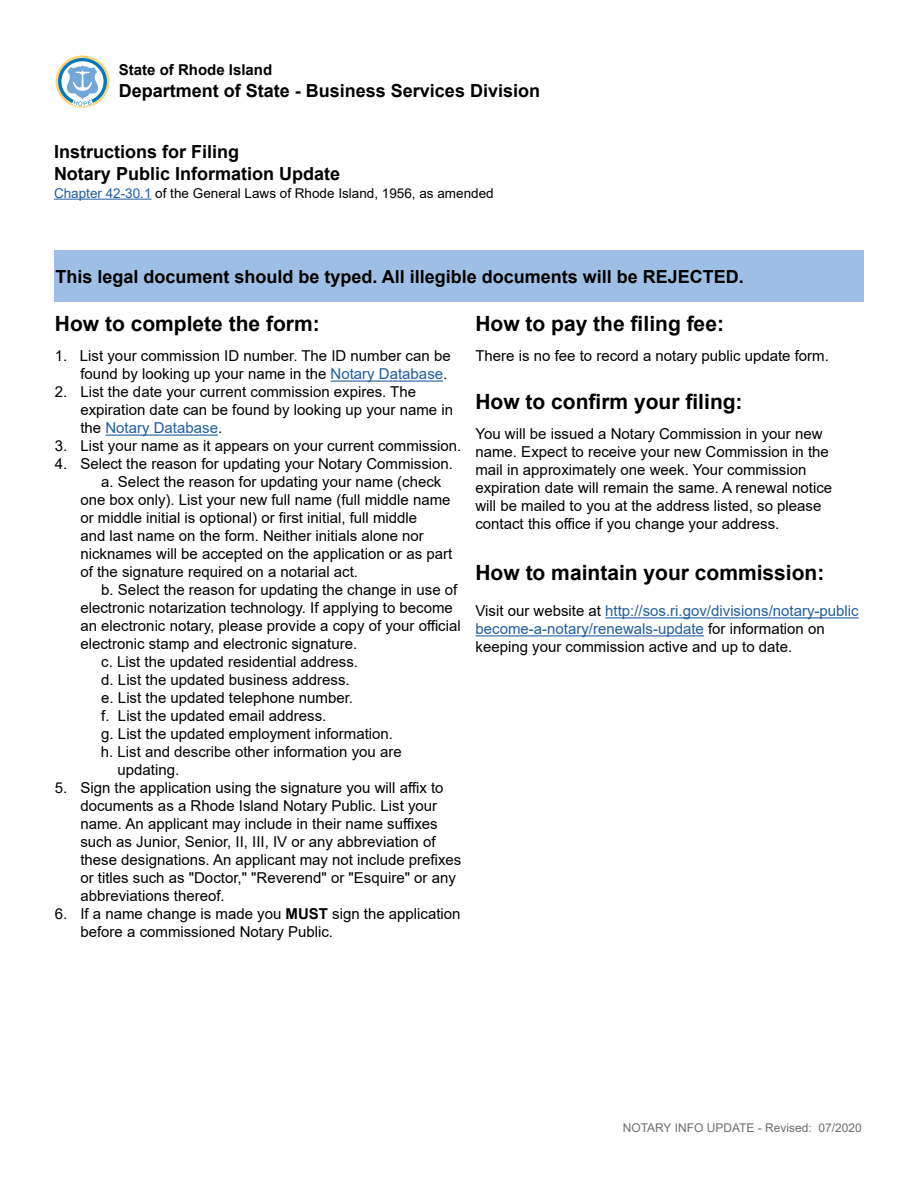
<style>
.page{position:relative;width:918px;height:1188px;background:#fff}
.page>*{position:absolute;margin:0;border:0;box-sizing:border-box;transform-origin:0 0}
.t1{font:700 21px "Arial";color:#000}
.t2{font:700 18px/21.6px "Arial";color:#000}
.t3{font:15px/18px "Arial";color:#000}
.t4{font:700 15px "Arial";color:#000}
.t5{font:13.5px "Arial";color:#000}
.t6{font:12px "Arial";color:#6d6e71}
.s1{color:#215e9e}
.s2{font-weight:700}
</style>
<div class="page">
<div style="left:55px;top:250px;width:809px;height:52px;background:#9ebfe5"></div>
<hr style="left:331px;top:381px;width:112px;height:1px;background:#215e9e">
<hr style="left:105px;top:435px;width:113px;height:1px;background:#215e9e">
<hr style="left:54px;top:199px;width:98px;height:1px;background:#215e9e">
<svg style="left:57px;top:57px;width:51px;height:49px"></svg>
<div style="left:56px;top:56px;width:54px;height:51px;border:3px solid #ffd478;border-radius:50%"></div>
<svg style="left:61px;top:61px;width:43px;height:41px"></svg>
<svg style="left:66px;top:65px;width:33px;height:42px"></svg>
<hr style="left:605px;top:617px;width:254px;height:1px;background:#215e9e">
<hr style="left:476px;top:635px;width:228px;height:1px;background:#215e9e">
<p class="t4" style="left:119px;top:60px;width:155px">State of Rhode Island</p>
<p class="t2" style="left:119px;top:80px;width:423px">Department of State - Business Services Division</p>
<p class="t2" style="left:54px;top:141px;width:288px">Instructions for Filing<br>Notary Public Information Update</p>
<p class="t5" style="left:54px;top:184px;width:441px"><span class="s1">Chapter 42-30.1</span> of the General Laws of Rhode Island, 1956, as amended</p>
<p class="t2" style="left:56px;top:266px;width:690px">This legal document should be typed. All illegible documents will be REJECTED.</p>
<h1 class="t1" style="left:55px;top:309px;width:266px">How to complete the form:</h1>
<p class="t3" style="left:55px;top:347px;width:397px;text-align:right">1. List your commission ID number. The ID number can be found by looking up your name in the <span class="s1">Notary Database</span>.</p>
<p class="t3" style="left:80px;top:383px;width:374px;text-indent:-26px">2. List the date your current commission expires. The expiration date can be found by looking up your name in the <span class="s1">Notary Database</span>.</p>
<p class="t3" style="left:55px;top:437px;width:408px">3. List your name as it appears on your current commission.</p>
<p class="t3" style="left:55px;top:455px;width:400px">4. Select the reason for updating your Notary Commission.</p>
<p class="t3" style="left:101px;top:473px;width:342px">a. Select the reason for updating your name (check</p>
<p class="t3" style="left:80px;top:491px;width:372px">one box only). List your new full name (full middle name</p>
<p class="t3" style="left:80px;top:509px;width:338px">or middle initial is optional) or first initial, full middle</p>
<p class="t3" style="left:80px;top:527px;width:345px">and last name on the form. Neither initials alone nor</p>
<p class="t3" style="left:80px;top:545px;width:373px">nicknames will be accepted on the application or as part</p>
<p class="t3" style="left:80px;top:563px;width:279px">of the signature required on a notarial act.</p>
<p class="t3" style="left:101px;top:581px;width:358px">b. Select the reason for updating the change in use of</p>
<p class="t3" style="left:80px;top:599px;width:374px">electronic notarization technology. If applying to become</p>
<p class="t3" style="left:80px;top:617px;width:382px">an electronic notary, please provide a copy of your official</p>
<p class="t3" style="left:80px;top:635px;width:278px">electronic stamp and electronic signature.</p>
<p class="t3" style="left:101px;top:653px;width:258px">c. List the updated residential address.</p>
<p class="t3" style="left:101px;top:671px;width:250px">d. List the updated business address.</p>
<p class="t3" style="left:101px;top:689px;width:253px">e. List the updated telephone number.</p>
<p class="t3" style="left:101px;top:707px;width:227px">f. List the updated email address.</p>
<p class="t3" style="left:101px;top:725px;width:293px">g. List the updated employment information.</p>
<p class="t3" style="left:101px;top:743px;width:302px">h. List and describe other information you are</p>
<p class="t3" style="left:118px;top:761px;width:63px">updating.</p>
<p class="t3" style="left:80px;top:779px;width:382px;text-indent:-26px">5. Sign the application using the signature you will affix to documents as a Rhode Island Notary Public. List your name. An applicant may include in their name suffixes such as Junior, Senior, II, III, IV or any abbreviation of these designations. An applicant may not include prefixes or titles such as "Doctor," "Reverend" or "Esquire" or any abbreviations thereof.</p>
<p class="t3" style="left:80px;top:905px;width:382px;text-indent:-26px">6. If a name change is made you <span class="s2">MUST</span> sign the application before a commissioned Notary Public.</p>
<h1 class="t1" style="left:475px;top:309px;width:250px">How to pay the filing fee:</h1>
<p class="t3" style="left:475px;top:347px;width:355px">There is no fee to record a notary public update form.</p>
<h1 class="t1" style="left:475px;top:387px;width:269px">How to confirm your filing:</h1>
<p class="t3" style="left:475px;top:425px;width:358px">You will be issued a Notary Commission in your new name. Expect to receive your new Commission in the mail in approximately one week. Your commission expiration date will remain the same. A renewal notice will be mailed to you at the address listed, so please contact this office if you change your address.</p>
<h1 class="t1" style="left:476px;top:558px;width:350px">How to maintain your commission:</h1>
<p class="t3" style="left:476px;top:602px;width:385px">Visit our website at <span class="s1">http://sos.ri.gov/divisions/notary-public become-a-notary/renewals-update</span> for information on keeping your commission active and up to date.</p>
<p class="t6" style="left:623px;top:1120px;width:241px">NOTARY INFO UPDATE - Revised: 07/2020</p>
</div>
